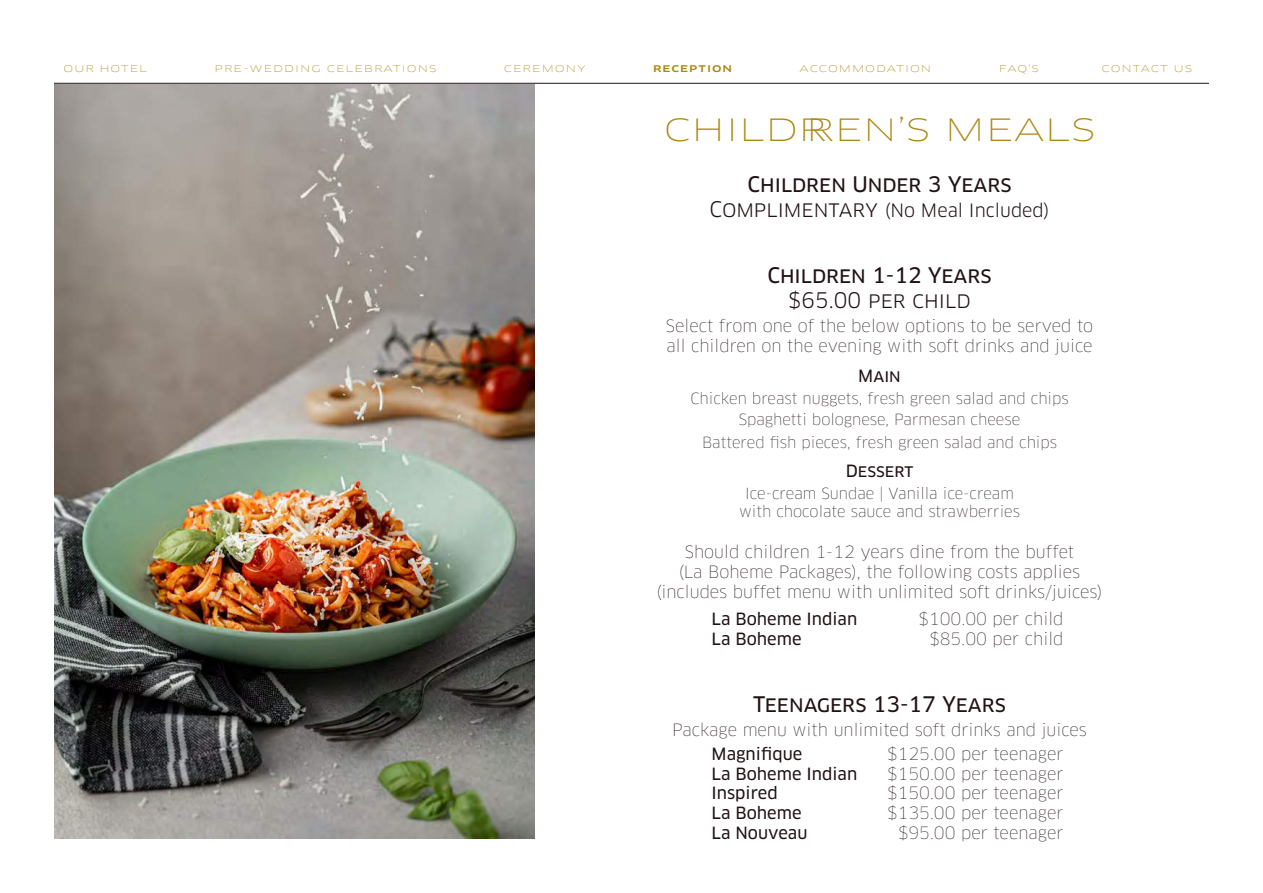
<style>
.page{position:relative;width:1263px;height:893px;background:#fff}
.page>*{position:absolute;margin:0;border:0;box-sizing:border-box;transform-origin:0 0}
.t1{font:100 30px "Clan OT Extd";color:#ac8610}
.t2{font:21px "Clan OT News";color:#211214}
.t3{font:21px "Clan OT";color:#211214}
.t4{font:18px "Clan OT";color:#211214}
.t5{font:100 16.5px/19.8px "Clan OT";color:#211214;text-align:right}
.t6{font:16.5px/19.8px "Clan OT News";color:#211214}
.t7{font:100 15px/21px "Clan OT";color:#211214;text-align:center}
.t8{font:100 9px "Clan OT Extd";letter-spacing:.11em;color:#ac8610}
.t9{font:500 9px "Clan OT Extd";letter-spacing:.11em;color:#ac8610}
.s1{font-size:21px}
</style>
<div class="page">
<img style="left:54px;top:84px;width:480px;height:755px">
<hr style="left:54px;top:83px;width:1155px;height:1px;background:#211214">
<p class="t8" style="left:64px;top:63px;width:85px">OUR HOTEL</p>
<p class="t8" style="left:215px;top:63px;width:223px">PRE-WEDDING CELEBRATIONS</p>
<p class="t8" style="left:504px;top:63px;width:83px">CEREMONY</p>
<p class="t9" style="left:653px;top:63px;width:81px">RECEPTION</p>
<p class="t8" style="left:799px;top:63px;width:133px">ACCOMMODATION</p>
<p class="t8" style="left:999px;top:63px;width:42px">FAQ’S</p>
<p class="t8" style="left:1101px;top:63px;width:92px">CONTACT US</p>
<h1 class="t1" style="left:663px;top:111px;width:433px">CHILDRREN’S MEALS</h1>
<p class="t2" style="left:747px;top:172px;width:266px">Children Under 3 Years</p>
<p class="t4" style="left:710px;top:200px;width:341px"><span class="s1">Complimentary</span> (No Meal Included)</p>
<p class="t2" style="left:767px;top:262px;width:226px">Children 1-12 Years</p>
<p class="t3" style="left:789px;top:288px;width:183px">$65.00 per child</p>
<p class="t5" style="left:666px;top:316px;width:429px;text-align:left">Select from one of the below options to be served to all children on the evening with soft drinks and juice</p>
<p class="t6" style="left:858px;top:366px;width:44px">Main</p>
<p class="t7" style="left:690px;top:388px;width:380px">Chicken breast nuggets, fresh green salad and chips<br>Spaghetti bolognese, Parmesan cheese</p>
<p class="t7" style="left:702px;top:432px;width:357px">Battered fish pieces, fresh green salad and chips</p>
<p class="t6" style="left:846px;top:461px;width:69px">Dessert</p>
<p class="t7" style="left:739px;top:484px;width:283px;line-height:18px">Ice-cream Sundae | Vanilla ice-cream with chocolate sauce and strawberries</p>
<p class="t5" style="left:656px;top:542px;width:448px;text-align:center">Should children 1-12 years dine from the buffet<br>(La Boheme Packages), the following costs applies (includes buffet menu with unlimited soft drinks/juices)</p>
<p class="t6" style="left:712px;top:609px;width:147px">La Boheme Indian<br>La Boheme</p>
<p class="t5" style="left:919px;top:609px;width:146px">$100.00 per child $85.00 per child</p>
<p class="t2" style="left:753px;top:691px;width:254px">Teenagers 13-17 Years</p>
<p class="t5" style="left:672px;top:720px;width:416px">Package menu with unlimited soft drinks and juices</p>
<p class="t6" style="left:712px;top:744px;width:147px">Magnifique<br>La Boheme Indian<br>Inspired<br>La Boheme<br>La Nouveau</p>
<p class="t5" style="left:887px;top:744px;width:177px">$125.00 per teenager $150.00 per teenager $150.00 per teenager $135.00 per teenager $95.00 per teenager</p>
</div>
